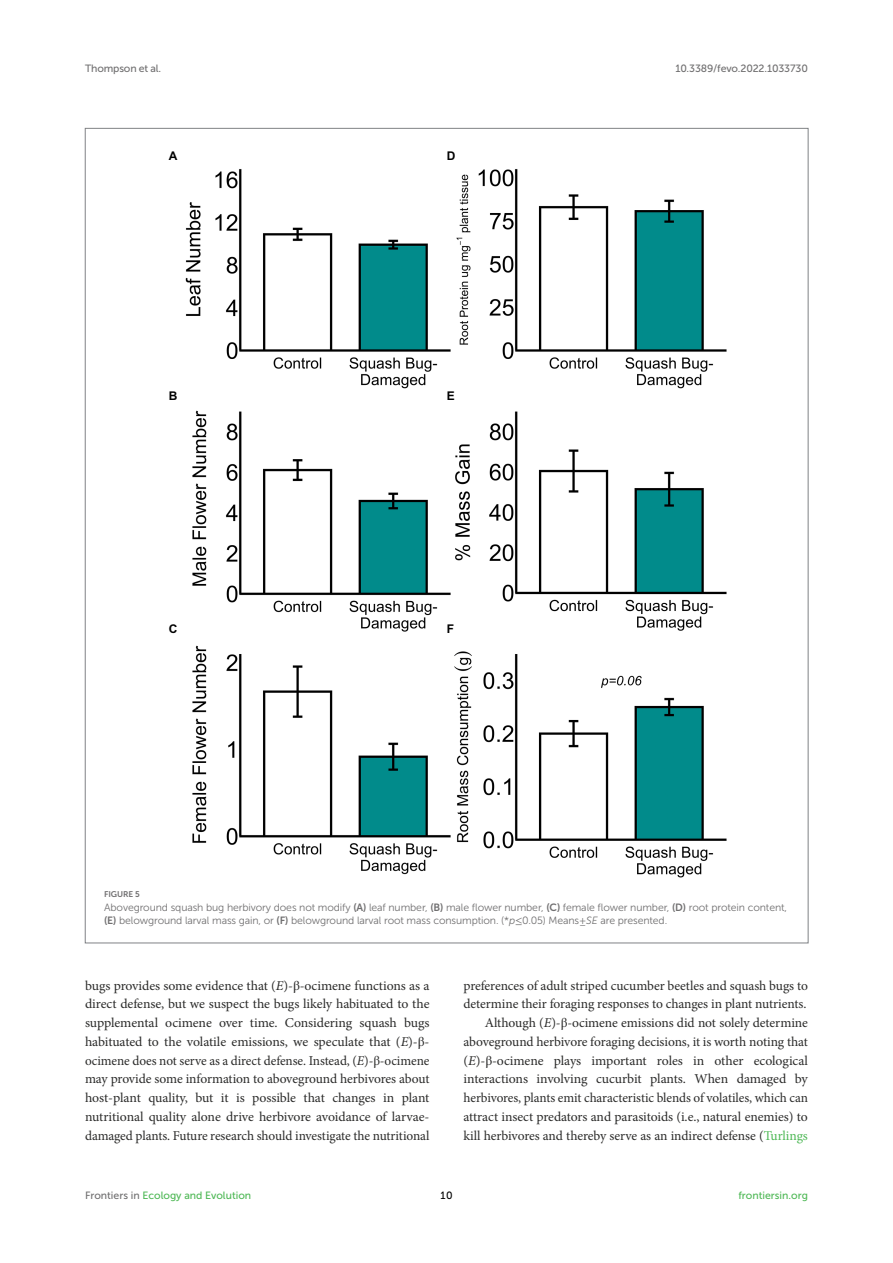
<style>
.page{position:relative;width:893px;height:1263px;background:#fff}
.page>*{position:absolute;margin:0;border:0;box-sizing:border-box;transform-origin:0 0}
.TEXT{font:13.5px/18.8px "Minion Pro";letter-spacing:-.01em;color:#2b2b2a;text-align:justify}
.t1{font:700 12px "Arial";color:#000}
.FIG_LEG{font:10.5px/13.5px "Museo Sans 300";letter-spacing:-.01em;color:#706f70}
.t2{font:10.5px "Museo Sans 500";color:#4eb855}
.t3{font:10.5px "Museo Sans 500";letter-spacing:-.015em;color:#706f70}
.t4{font:10.5px "Museo Sans 500";color:#000}
.FIG_HD{font:8.25px "Museo Sans 700";letter-spacing:-.01em;color:#706f70}
.s1{font-family:"Museo Sans 700"}
.s2{font-style:italic}
.s3{font-family:"STIX General"}
.s4{color:#4eb855}
.s5{color:#706f70}
</style>
<div class="page">
<img style="left:185px;top:169px;width:542px;height:709px">
<p class="t3" style="left:85px;top:63px;width:78px">Thompson et al.</p>
<p class="t3" style="left:675px;top:63px;width:134px">10.3389/fevo.2022.1033730</p>
<p class="t1" style="left:169px;top:147px;width:10px">A</p>
<p class="t1" style="left:447px;top:147px;width:10px">D</p>
<p class="t1" style="left:169px;top:388px;width:10px">B</p>
<p class="t1" style="left:447px;top:388px;width:10px">E</p>
<p class="t1" style="left:169px;top:621px;width:10px">C</p>
<p class="t1" style="left:447px;top:621px;width:9px">F</p>
<p class="FIG_HD" style="left:104px;top:889px;width:37px">FIGURE 5</p>
<p class="FIG_LEG" style="left:104px;top:900px;width:684px">Aboveground squash bug herbivory does not modify <span class="s1">(A)</span> leaf number, <span class="s1">(B)</span> male flower number, <span class="s1">(C)</span> female flower number, <span class="s1">(D)</span> root protein content, <span class="s1">(E)</span> belowground larval mass gain, or <span class="s1">(F)</span> belowground larval root mass consumption. (*<span class="s2">p</span><span class="s3">≤</span> 0.05) Means ± <span class="s2">SE</span> are presented.</p>
<p class="TEXT" style="left:85px;top:976px;width:346px">bugs provides some evidence that (<span class="s2">E</span>)-<span class="s3">β</span>-ocimene functions as a direct defense, but we suspect the bugs likely habituated to the supplemental ocimene over time. Considering squash bugs habituated to the volatile emissions, we speculate that (<span class="s2">E</span>)-<span class="s3">β&shy;</span>ocimene does not serve as a direct defense. Instead, (<span class="s2">E</span>)-<span class="s3">β</span>-ocimene may provide some information to aboveground herbivores about host-plant quality, but it is possible that changes in plant nutritional quality alone drive herbivore avoidance of larvae&shy;damaged plants. Future research should investigate the nutritional</p>
<p class="TEXT" style="left:463px;top:976px;width:346px">preferences of adult striped cucumber beetles and squash bugs to determine their foraging responses to changes in plant nutrients.</p>
<p class="TEXT" style="left:463px;top:1013px;width:346px;text-indent:21px">Although (<span class="s2">E</span>)-<span class="s3">β</span>-ocimene emissions did not solely determine aboveground herbivore foraging decisions, it is worth noting that (<span class="s2">E</span>)-<span class="s3">β</span>-ocimene plays important roles in other ecological interactions involving cucurbit plants. When damaged by herbivores, plants emit characteristic blends of volatiles, which can attract insect predators and parasitoids (i.e., natural enemies) to kill herbivores and thereby serve as an indirect defense (<span class="s4">Turlings</span></p>
<p class="t2" style="left:85px;top:1190px;width:168px"><span class="s5">Frontiers in</span> Ecology and Evolution</p>
<p class="t4" style="left:440px;top:1190px;width:14px">10</p>
<p class="t2" style="left:738px;top:1190px;width:71px">frontiersin.org</p>
</div>
